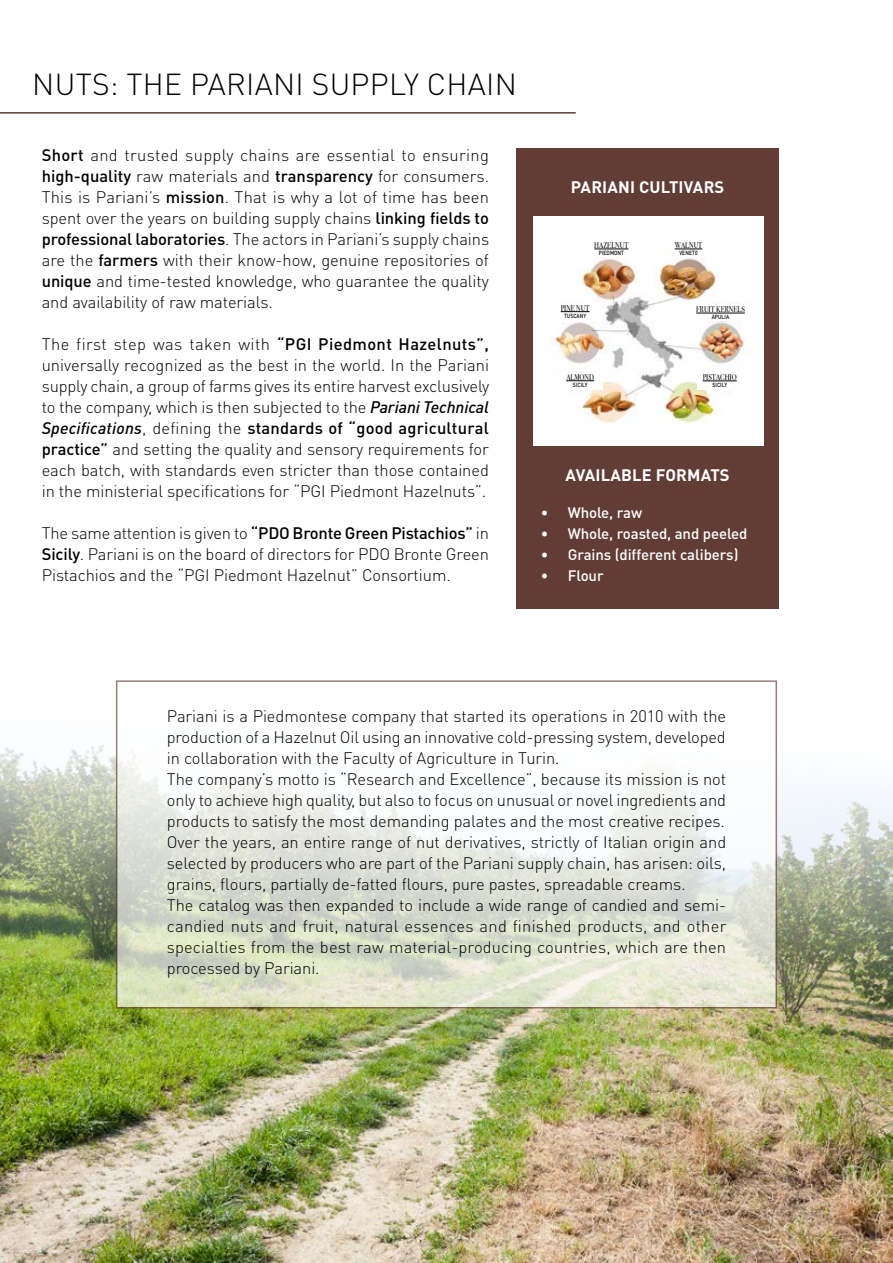
<style>
.page{position:relative;width:893px;height:1263px;background:#fff}
.page>*{position:absolute;margin:0;border:0;box-sizing:border-box;transform-origin:0 0}
.t1{font:300 30px "DINOT";letter-spacing:.01em;color:#000}
.t2{font:300 16.5px/21px "DINOT";letter-spacing:-.005em;color:#000;text-align:justify}
.t3{font:700 16.5px "DINOT";letter-spacing:.01em;color:#fff}
.t4{font:500 15px "DINOT";letter-spacing:-.005em;color:#fff}
.t5{font:8.25px "Bodoni Svty Two ITCTT";color:#000;scale:.84 1}
.t6{font:500 6px "DINOT";letter-spacing:.01em;color:#000;scale:.84 1}
.s1{font-weight:500}
.s2{font-weight:500;font-style:italic}
</style>
<div class="page">
<div style="left:517px;top:148px;width:262px;height:460px;background:#613d36"></div>
<img style="left:0;top:720px;width:893px;height:543px">
<svg style="left:116px;top:680px;width:661px;height:328px"></svg>
<hr style="left:0;top:112px;width:576px;height:2px;background:#613d36">
<img style="left:533px;top:216px;width:230px;height:230px">
<div style="left:589px;top:240px;width:45px;height:17px;background:#fff"></div>
<hr style="left:594px;top:249px;width:34px;height:1px;background:#000">
<div style="left:672px;top:240px;width:33px;height:17px;background:#fff"></div>
<svg style="left:675px;top:249px;width:27px;height:1px"></svg>
<div style="left:682px;top:304px;width:76px;height:17px;background:#fff"></div>
<hr style="left:696px;top:313px;width:49px;height:1px;background:#000">
<div style="left:547px;top:303px;width:56px;height:18px;background:#fff"></div>
<svg style="left:561px;top:311px;width:28px;height:1px"></svg>
<div style="left:558px;top:372px;width:45px;height:17px;background:#fff"></div>
<svg style="left:566px;top:380px;width:28px;height:1px"></svg>
<div style="left:698px;top:372px;width:44px;height:17px;background:#fff"></div>
<hr style="left:703px;top:381px;width:34px;height:1px;background:#000">
<h1 class="t1" style="left:32px;top:64px;width:486px">NUTS: THE PARIANI SUPPLY CHAIN</h1>
<p class="t2" style="left:42px;top:144px;width:449px"><span class="s1">Short</span> and trusted supply chains are essential to ensuring <span class="s1">high-quality</span> raw materials and <span class="s1">transparency</span> for consumers.<br>This is Pariani’s <span class="s1">mission</span>. That is why a lot of time has been spent over the years on building supply chains <span class="s1">linking fields to professional laboratories</span>. The actors in Pariani’s supply chains are the <span class="s1">farmers</span> with their know-how, genuine repositories of <span class="s1">unique</span> and time-tested knowledge, who guarantee the quality and availability of raw materials.</p>
<p class="t2" style="left:42px;top:333px;width:449px">The first step was taken with <span class="s1">“PGI Piedmont Hazelnuts”, </span>universally recognized as the best in the world. In the Pariani supply chain, a group of farms gives its entire harvest exclusively to the company, which is then subjected to the <span class="s2">Pariani Technical Specifications</span>, defining the <span class="s1">standards of “good agricultural practice”</span> and setting the quality and sensory requirements for each batch, with standards even stricter than those contained in the ministerial specifications for “PGI Piedmont Hazelnuts”.</p>
<p class="t2" style="left:42px;top:522px;width:449px">The same attention is given to <span class="s1">“PDO Bronte Green Pistachios”</span> in <span class="s1">Sicily</span>. Pariani is on the board of directors for PDO Bronte Green Pistachios and the “PGI Piedmont Hazelnut” Consortium.</p>
<p class="t3" style="left:571px;top:176px;width:155px">PARIANI CULTIVARS</p>
<p class="t5" style="left:594px;top:238px;width:42px">HAZELNUT</p>
<p class="t6" style="left:599px;top:249px;width:32px">PIEDMONT</p>
<p class="t5" style="left:675px;top:238px;width:34px">WALNUT</p>
<p class="t6" style="left:679px;top:249px;width:23px">VENET0</p>
<p class="t5" style="left:561px;top:301px;width:36px">PINE NUT</p>
<p class="t6" style="left:564px;top:312px;width:28px">TUSCANY</p>
<p class="t5" style="left:696px;top:302px;width:59px">FRUIT KERNELS</p>
<p class="t6" style="left:712px;top:313px;width:22px">APULIA</p>
<p class="t5" style="left:566px;top:370px;width:35px">ALMOND</p>
<p class="t6" style="left:573px;top:381px;width:19px">SICILY</p>
<p class="t5" style="left:703px;top:370px;width:42px">PISTACHIO</p>
<p class="t6" style="left:712px;top:381px;width:19px">SICILY</p>
<p class="t3" style="left:566px;top:464px;width:166px">AVAILABLE FORMATS</p>
<p class="t4" style="left:541px;top:502px;width:103px">• Whole, raw</p>
<p class="t4" style="left:541px;top:523px;width:208px">• Whole, roasted, and peeled</p>
<p class="t4" style="left:541px;top:544px;width:199px">• Grains (different calibers)</p>
<p class="t4" style="left:541px;top:565px;width:64px">• Flour</p>
<p class="t2" style="left:167px;top:705px;width:561px;text-align:left">Pariani is a Piedmontese company that started its operations in 2010 with the production of a Hazelnut Oil using an innovative cold-pressing system, developed in collaboration with the Faculty of Agriculture in Turin.<br>The company’s motto is “Research and Excellence”, because its mission is not only to achieve high quality, but also to focus on unusual or novel ingredients and products to satisfy the most demanding palates and the most creative recipes.<br>Over the years, an entire range of nut derivatives, strictly of Italian origin and selected by producers who are part of the Pariani supply chain, has arisen: oils, grains, flours, partially de-fatted flours, pure pastes, spreadable creams.<br>The catalog was then expanded to include a wide range of candied and semi&shy;candied nuts and fruit, natural essences and finished products, and other specialties from the best raw material-producing countries, which are then processed by Pariani.</p>
</div>
